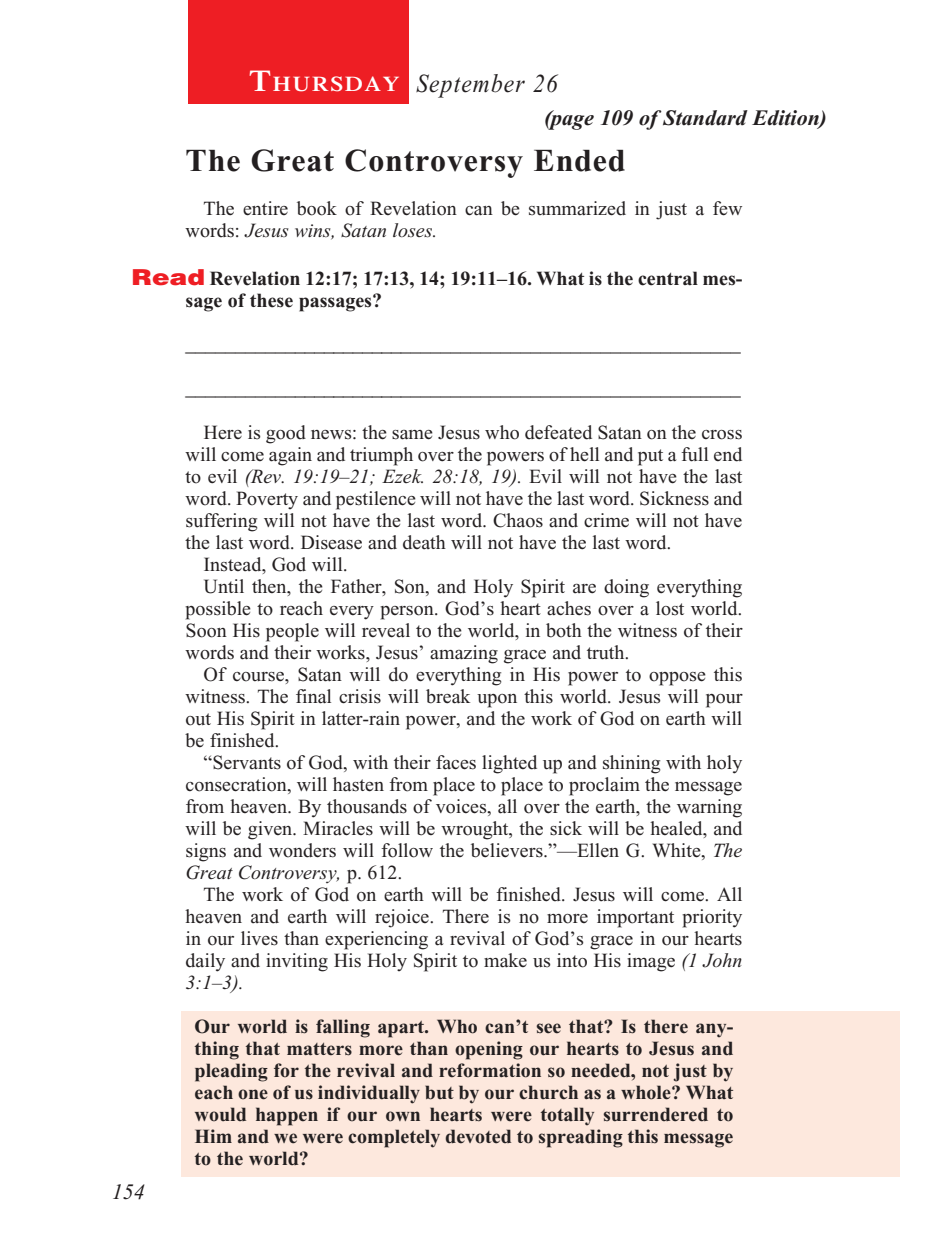
<style>
.page{position:relative;width:936px;height:1260px;background:#fff}
.page>*{position:absolute;margin:0;border:0;box-sizing:border-box;transform-origin:0 0}
._01-Daily_head{font:700 32px "Times New Roman";letter-spacing:.025em;color:#231f20}
._00-Month-Day{font:italic 26px "Times New Roman";letter-spacing:.05em;color:#231f20;scale:.9 1}
.t1{font:italic 700 22px "Times New Roman";color:#231f20}
.t2{font:italic 22px "Times New Roman";color:#231f20}
.t3{font:600 21px "Times";letter-spacing:.07em;color:#fff;scale:1.1 1}
._4-Body_Copy{font:20px/22px "Times New Roman";color:#231f20;text-align:justify}
.x-screened_box-text{font:700 20px/22px "Times New Roman";color:#231f20;text-align:justify}
._6-question{font:700 20px/22px "Times New Roman";color:#231f20}
.s1{font-size:30px}
.s2{font-style:italic}
.s3{font-family:"Helvetica";font-weight:900;font-size:22px;color:#ee1e24}
</style>
<div class="page">
<div style="left:181px;top:1011px;width:719px;height:166px;background:#fde8dd"></div>
<div style="left:189px;top:0;width:220px;height:103px;background:#ee1e24"></div>
<p class="t3" style="left:249px;top:71px;width:138px"><span class="s1">T</span>HURSDAY</p>
<p class="_00-Month-Day" style="left:416px;top:70px;width:159px">September 26</p>
<p class="t1" style="left:544px;top:105px;width:285px">(page 109 of Standard Edition)</p>
<p class="_01-Daily_head" style="left:186px;top:142px;width:442px">The Great Controversy Ended</p>
<p class="_4-Body_Copy" style="left:186px;top:197px;width:558px;text-indent:18px">The entire book of Revelation can be summarized in just a few words: <span class="s2">Jesus wins, Satan loses.</span></p>
<p class="_6-question" style="left:186px;top:267px;width:558px;text-indent:-54px"><span class="s3">Read</span> Revelation 12:17; 17:13, 14; 19:11–16. What is the central mes&shy;sage of these passages?</p>
<p class="_4-Body_Copy" style="left:186px;top:333px;width:557px">________________________________________________________</p>
<p class="t2" style="left:112px;top:1180px;width:34px">154</p>
<p class="_4-Body_Copy" style="left:186px;top:377px;width:557px">________________________________________________________</p>
<p class="_4-Body_Copy" style="left:186px;top:421px;width:558px;text-indent:18px">Here is good news: the same Jesus who defeated Satan on the cross will come again and triumph over the powers of hell and put a full end to evil <span class="s2">(Rev. 19:19–21; Ezek. 28:18, 19).</span> Evil will not have the last word. Poverty and pestilence will not have the last word. Sickness and suffering will not have the last word. Chaos and crime will not have the last word. Disease and death will not have the last word.</p>
<p class="_4-Body_Copy" style="left:204px;top:553px;width:146px">Instead, God will.</p>
<p class="_4-Body_Copy" style="left:186px;top:575px;width:558px;text-indent:18px">Until then, the Father, Son, and Holy Spirit are doing everything possible to reach every person. God’s heart aches over a lost world.<br>Soon His people will reveal to the world, in both the witness of their words and their works, Jesus’ amazing grace and truth.</p>
<p class="_4-Body_Copy" style="left:186px;top:663px;width:558px;text-indent:18px">Of course, Satan will do everything in His power to oppose this witness. The final crisis will break upon this world. Jesus will pour out His Spirit in latter-rain power, and the work of God on earth will be finished.</p>
<p class="_4-Body_Copy" style="left:186px;top:751px;width:558px;text-indent:18px">“Servants of God, with their faces lighted up and shining with holy consecration, will hasten from place to place to proclaim the message from heaven. By thousands of voices, all over the earth, the warning will be given. Miracles will be wrought, the sick will be healed, and signs and wonders will follow the believers.”—Ellen G. White, <span class="s2">The Great Controversy,</span> p. 612.</p>
<p class="_4-Body_Copy" style="left:186px;top:883px;width:558px;text-indent:18px">The work of God on earth will be finished. Jesus will come. All heaven and earth will rejoice. There is no more important priority in our lives than experiencing a revival of God’s grace in our hearts daily and inviting His Holy Spirit to make us into His image <span class="s2">(1 John 3:1–3).</span></p>
<p class="x-screened_box-text" style="left:195px;top:1015px;width:540px">Our world is falling apart. Who can’t see that? Is there any&shy;thing that matters more than opening our hearts to Jesus and pleading for the revival and reformation so needed, not just by each one of us individually but by our church as a whole? What would happen if our own hearts were totally surrendered to Him and we were completely devoted to spreading this message to the world?</p>
</div>
